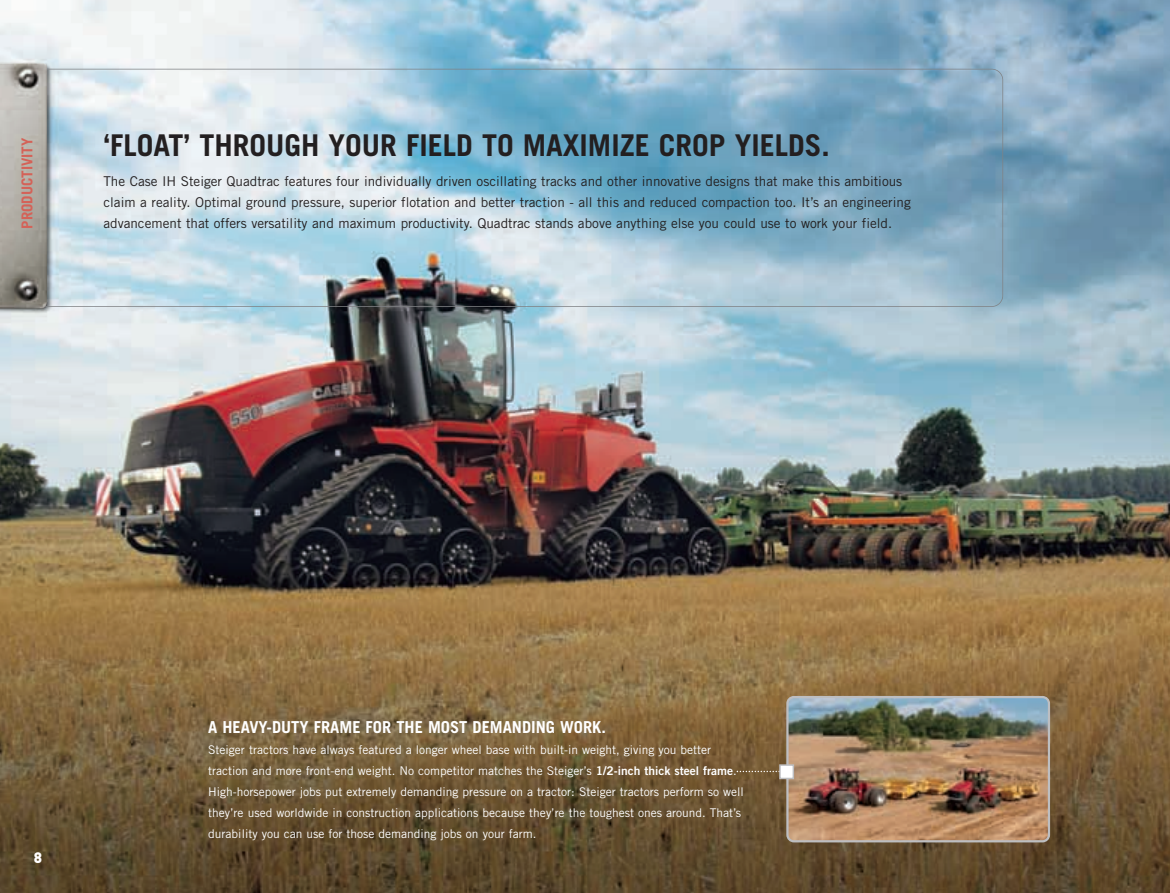
<style>
.page{position:relative;width:1170px;height:893px;background:#fff}
.page>*{position:absolute;margin:0;border:0;box-sizing:border-box;transform-origin:0 0}
.t1{font:700 30px "Trade Gothic";color:#231f20}
.t2{font:700 16.5px "Trade Gothic";color:#fff}
.t3{font:700 15px "Trade Gothic";color:#d46258}
.t4{font:900 15px "DIN";color:#fff}
.t5{font:13.5px/21px "Trade Gothic";color:#231f20}
.t6{font:12px/21px "Trade Gothic";color:#fff}
.s1{font-family:"Trade Gothic Bold Two"}
</style>
<div class="page">
<img style="left:0;top:0;width:1169px;height:893px">
<p class="t3" style="left:22px;top:229px;width:92px;rotate:-90deg">PRODUCTIVITY</p>
<h1 class="t1" style="left:103px;top:134px;width:727px">‘FLOAT’ THROUGH YOUR FIELD TO MAXIMIZE CROP YIELDS.</h1>
<p class="t5" style="left:103px;top:171px;width:808px">The Case IH Steiger Quadtrac features four individually driven oscillating tracks and other innovative designs that make this ambitious claim a reality. Optimal ground pressure, superior flotation and better traction - all this and reduced compaction too. It’s an engineering</p>
<p class="t5" style="left:103px;top:213px;width:790px">advancement that offers versatility and maximum productivity. Quadtrac stands above anything else you could use to work your field.</p>
<p class="t4" style="left:34px;top:853px;width:10px">8</p>
<h2 class="t2" style="left:208px;top:721px;width:399px">A HEAVY-DUTY FRAME FOR THE MOST DEMANDING WORK.</h2>
<p class="t6" style="left:208px;top:740px;width:537px">Steiger tractors have always featured a longer wheel base with built-in weight, giving you better traction and more front-end weight. No competitor matches the Steiger’s <span class="s1">1/2-inch thick steel frame</span>.<br>High-horsepower jobs put extremely demanding pressure on a tractor: Steiger tractors perform so well they’re used worldwide in construction applications because they’re the toughest ones around. That’s durability you can use for those demanding jobs on your farm.</p>
</div>
